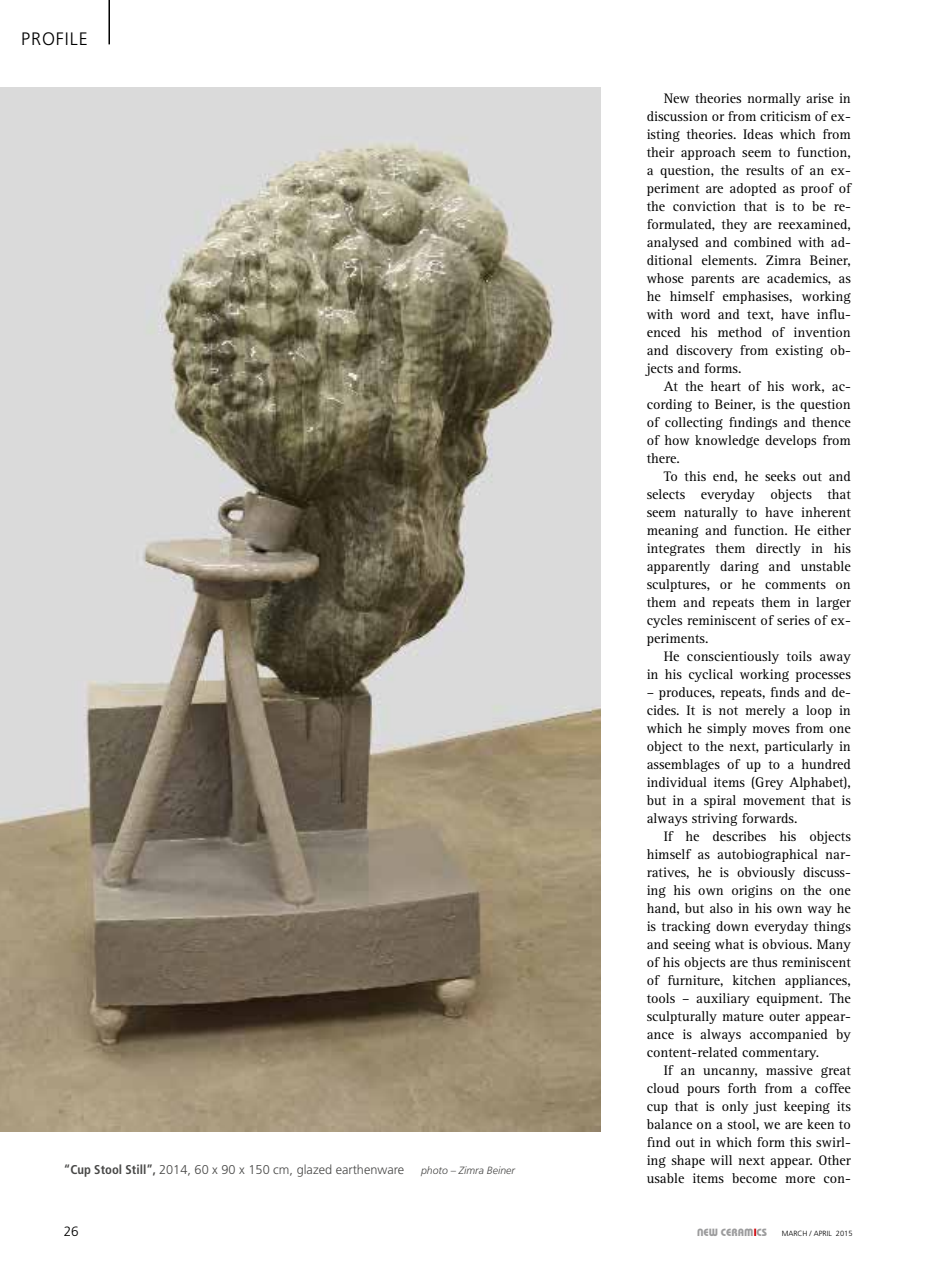
<style>
.page{position:relative;width:936px;height:1276px;background:#fff}
.page>*{position:absolute;margin:0;border:0;box-sizing:border-box;transform-origin:0 0}
.t1{font:300 18px "Frutiger";letter-spacing:.05em;color:#000}
.t2{font:14.25px/18px "Rotis Serif";color:#000;text-align:justify}
.t3{font:300 13.5px "Frutiger";color:#000}
.t4{font:300 12.75px "Frutiger";color:#484847}
.t5{font:italic 300 10.5px "Frutiger";color:#484847}
.t6{font:10.5px "Keramik";color:#9c9c9d}
.t7{font:300 7.5px "Frutiger";color:#000}
.s1{font-weight:700;font-stretch:condensed}
.s2{color:#ce0107}
</style>
<div class="page">
<hr style="left:108px;top:0;width:2px;height:44px;background:#000">
<img style="left:0;top:87px;width:600px;height:1044px">
<p class="t1" style="left:21px;top:28px;width:68px">PROFILE</p>
<p class="t4" style="left:64px;top:1162px;width:342px"><span class="s1">“Cup Stool Still”,</span> 2014, 60 x 90 x 150 cm, glazed earthenware</p>
<p class="t5" style="left:421px;top:1164px;width:95px">photo – Zimra Beiner</p>
<p class="t2" style="left:646px;top:89px;width:206px;text-indent:17px">New theories normally arise in discussion or from criticism of ex&shy;isting theories. Ideas which from their approach seem to function, a question, the results of an ex&shy;periment are adopted as proof of the conviction that is to be re&shy;formulated, they are reexamined, analysed and combined with ad&shy;ditional elements. Zimra Beiner, whose parents are academics, as he himself emphasises, working with word and text, have influ&shy;enced his method of invention and discovery from existing ob&shy;jects and forms.</p>
<p class="t2" style="left:646px;top:377px;width:206px;text-indent:17px">At the heart of his work, ac&shy;cording to Beiner, is the question of collecting findings and thence of how knowledge develops from there.</p>
<p class="t2" style="left:646px;top:467px;width:206px;text-indent:17px">To this end, he seeks out and selects everyday objects that seem naturally to have inherent meaning and function. He either integrates them directly in his apparently daring and unstable sculptures, or he comments on them and repeats them in larger cycles reminiscent of series of ex&shy;periments.</p>
<p class="t2" style="left:646px;top:647px;width:206px;text-align:right">He conscientiously toils away<br>in his cyclical working processes</p>
<p class="t2" style="left:646px;top:683px;width:206px">– produces, repeats, finds and de&shy;cides. It is not merely a loop in which he simply moves from one object to the next, particularly in assemblages of up to a hundred individual items (Grey Alphabet), but in a spiral movement that is always striving forwards.</p>
<p class="t2" style="left:646px;top:827px;width:206px;text-indent:17px">If he describes his objects himself as autobiographical nar&shy;ratives, he is obviously discuss&shy;ing his own origins on the one hand, but also in his own way he is tracking down everyday things and seeing what is obvious. Many of his objects are thus reminiscent of furniture, kitchen appliances, tools – auxiliary equipment. The sculpturally mature outer appear&shy;ance is always accompanied by content-related commentary.</p>
<p class="t2" style="left:646px;top:1061px;width:206px;text-indent:17px">If an uncanny, massive great cloud pours forth from a coffee cup that is only just keeping its balance on a stool, we are keen to find out in which form this swirl&shy;ing shape will next appear. Other usable items become more con-</p>
<p class="t3" style="left:64px;top:1223px;width:17px">26</p>
<p class="t6" style="left:697px;top:1225px;width:72px">NEW CERAM<span class="s2">I</span>CS</p>
<p class="t7" style="left:781px;top:1229px;width:72px">mArch / April 2015</p>
</div>
